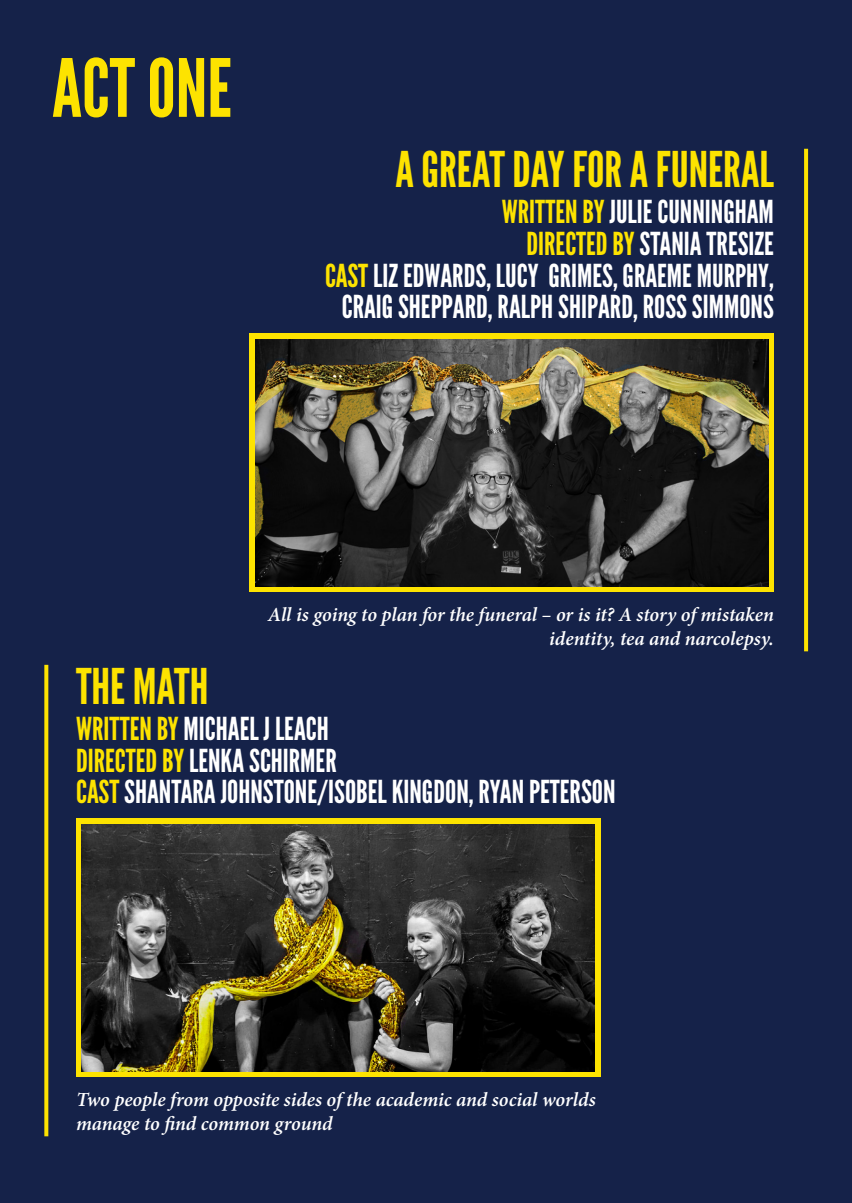
<style>
.page{position:relative;width:852px;height:1203px;background:#fff}
.page>*{position:absolute;margin:0;border:0;box-sizing:border-box;transform-origin:0 0}
.t1{font:80px "League Gothic";color:#fde300}
.t2{font:49.2px "League Gothic";color:#fde300}
.t3{font:31.6px "League Gothic";color:#fff}
.t4{font:italic 600 20px/24px "Minion Pro";letter-spacing:-.005em;color:#fff;text-align:right}
.s1{color:#fde300}
</style>
<div class="page">
<div style="left:0;top:0;width:851px;height:1203px;background:#152249"></div>
<div style="left:76px;top:818px;width:523px;height:259px;background:#fde300"></div>
<img style="left:82px;top:824px;width:512px;height:247px">
<svg style="left:803px;top:149px;width:4px;height:502px;background:#bdae13"></svg>
<svg style="left:44px;top:665px;width:4px;height:471px;background:#e9d206"></svg>
<div style="left:250px;top:334px;width:523px;height:258px;background:#fde300"></div>
<img style="left:255px;top:339px;width:512px;height:247px">
<svg style="left:0;top:0;width:7px;height:7px"></svg>
<svg style="left:0;top:1195px;width:7px;height:8px"></svg>
<svg style="left:844px;top:0;width:8px;height:7px"></svg>
<svg style="left:844px;top:1195px;width:8px;height:8px"></svg>
<p class="t1" style="left:52px;top:41px;width:181px">ACT ONE</p>
<p class="t2" style="left:395px;top:140px;width:380px">A GREAT DAY FOR A FUNERAL</p>
<p class="t3" style="left:501px;top:193px;width:273px"><span class="s1">WRITTEN BY</span> JULIE CUNNINGHAM</p>
<p class="t3" style="left:526px;top:225px;width:249px"><span class="s1">DIRECTED BY</span> STANIA TRESIZE</p>
<p class="t3" style="left:325px;top:256px;width:450px"><span class="s1">CAST</span> LIZ EDWARDS, LUCY GRIMES, GRAEME MURPHY,</p>
<p class="t3" style="left:341px;top:288px;width:433px">CRAIG SHEPPARD, RALPH SHIPARD, ROSS SIMMONS</p>
<p class="t4" style="left:268px;top:602px;width:507px">All is going to plan for the funeral – or is it? A story of mistaken identity, tea and narcolepsy.</p>
<p class="t2" style="left:76px;top:657px;width:134px">THE MATH</p>
<p class="t3" style="left:76px;top:710px;width:254px"><span class="s1">WRITTEN BY</span> MICHAEL J LEACH</p>
<p class="t3" style="left:76px;top:742px;width:262px"><span class="s1">DIRECTED BY</span> LENKA SCHIRMER</p>
<p class="t3" style="left:76px;top:773px;width:540px"><span class="s1">CAST</span> SHANTARA JOHNSTONE/ISOBEL KINGDON, RYAN PETERSON</p>
<p class="t4" style="left:76px;top:1087px;width:521px;text-align:left">Two people from opposite sides of the academic and social worlds manage to find common ground</p>
</div>
